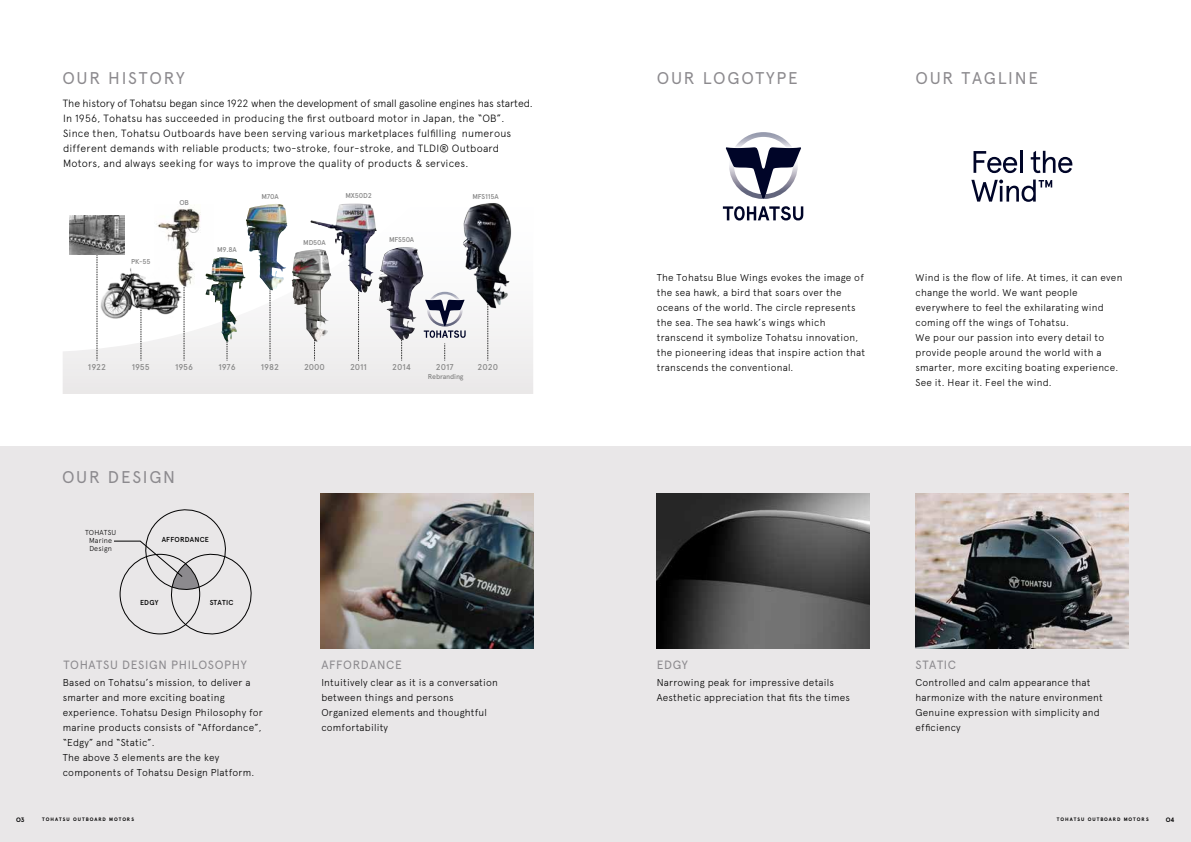
<style>
.page{position:relative;width:1191px;height:842px;background:#fff}
.page>*{position:absolute;margin:0;border:0;box-sizing:border-box;transform-origin:0 0}
.t1{font:17px "Apercu";letter-spacing:.1em;color:#8c8a8e}
.t2{font:12px "Apercu";letter-spacing:.05em;color:#8c8a8e}
.t3{font:300 10.5px/15px "Apercu";letter-spacing:.02em;color:#000}
.t4{font:300 10px/15px "Apercu";letter-spacing:.02em;color:#000}
.t5{font:500 8.5px "Apercu";color:#898989}
.t6{font:500 7.2px "Apercu";letter-spacing:.025em;color:#000}
.t7{font:300 7.2px/8.1px "Apercu";letter-spacing:.025em;color:#000;text-align:center}
.t8{font:500 7.1px "Apercu";letter-spacing:-.025em;color:#898989}
.t9{font:700 6.4px "Apercu";color:#000}
.t10{font:700 5px "Apercu";letter-spacing:.195em;color:#000}
.s1{font-family:"Koz Min Pr 6 N";font-weight:400}
.s2{font-size:6.4px}
</style>
<div class="page">
<div style="left:0;top:446px;width:1191px;height:396px;background:#e9e7e8"></div>
<svg style="left:63px;top:203px;width:470px;height:191px"></svg>
<img style="left:155px;top:205px;width:59px;height:83px">
<svg style="left:184px;top:286px;width:1px;height:75px"></svg>
<svg style="left:97px;top:254px;width:1px;height:107px"></svg>
<img style="left:69px;top:215px;width:56px;height:39px">
<svg style="left:401px;top:335px;width:1px;height:26px"></svg>
<img style="left:378px;top:247px;width:26px;height:63px">
<svg style="left:358px;top:287px;width:1px;height:74px"></svg>
<img style="left:310px;top:203px;width:44px;height:51px">
<svg style="left:314px;top:342px;width:1px;height:19px"></svg>
<img style="left:291px;top:249px;width:40px;height:93px">
<svg style="left:270px;top:290px;width:1px;height:71px"></svg>
<img style="left:246px;top:204px;width:40px;height:86px">
<svg style="left:227px;top:342px;width:1px;height:19px"></svg>
<img style="left:205px;top:257px;width:40px;height:85px">
<svg style="left:424px;top:292px;width:41px;height:69px"></svg>
<svg style="left:487px;top:312px;width:1px;height:49px"></svg>
<svg style="left:141px;top:318px;width:1px;height:43px"></svg>
<img style="left:100px;top:268px;width:82px;height:50px">
<img style="left:320px;top:493px;width:213px;height:156px">
<svg style="left:114px;top:509px;width:138px;height:126px"></svg>
<svg style="left:973px;top:151px;width:44px;height:22px"></svg>
<hr style="left:1019px;top:151px;width:3px;height:22px;background:#000528">
<svg style="left:1030px;top:151px;width:42px;height:22px"></svg>
<svg style="left:971px;top:180px;width:81px;height:22px"></svg>
<svg style="left:725px;top:132px;width:76px;height:67px"></svg>
<svg style="left:723px;top:206px;width:80px;height:15px"></svg>
<img style="left:915px;top:493px;width:213px;height:156px">
<img style="left:657px;top:493px;width:212px;height:156px">
<img style="left:457px;top:203px;width:59px;height:109px">
<h1 class="t1" style="left:62px;top:68px;width:124px">OUR HISTORY</h1>
<p class="t3" style="left:63px;top:96px;width:471px">The history of Tohatsu began since 1922 when the development of small gasoline engines has started.<br>In 1956, Tohatsu has succeeded in producing the first outboard motor in Japan, the “OB”.<br>Since then, Tohatsu Outboards have been serving various marketplaces fulfilling numerous different demands with reliable products; two-stroke, four-stroke, and TLDI® Outboard Motors, and always seeking for ways to improve the quality of products &amp; services.</p>
<p class="t8" style="left:131px;top:258px;width:21px">PK-55</p>
<p class="t8" style="left:179px;top:198px;width:11px">OB</p>
<p class="t8" style="left:217px;top:246px;width:21px">M9.8A</p>
<p class="t8" style="left:261px;top:193px;width:19px">M70A</p>
<p class="t8" style="left:303px;top:238px;width:24px">MD50A</p>
<p class="t8" style="left:345px;top:192px;width:28px">MX50D2</p>
<p class="t8" style="left:389px;top:235px;width:27px">MFS50A</p>
<p class="t8" style="left:472px;top:192px;width:28px">MFS115A</p>
<p class="t5" style="left:88px;top:362px;width:20px">1922</p>
<p class="t5" style="left:175px;top:362px;width:20px">1956</p>
<p class="t5" style="left:132px;top:362px;width:20px">1955</p>
<p class="t5" style="left:218px;top:362px;width:19px">1976</p>
<p class="t5" style="left:436px;top:362px;width:19px">2017</p>
<p class="t8" style="left:428px;top:372px;width:37px">Rebranding</p>
<p class="t5" style="left:261px;top:362px;width:20px">1982</p>
<p class="t5" style="left:304px;top:362px;width:22px">2000</p>
<p class="t5" style="left:350px;top:362px;width:18px">2011</p>
<p class="t5" style="left:392px;top:362px;width:20px">2014</p>
<p class="t5" style="left:477px;top:362px;width:22px">2020</p>
<h1 class="t1" style="left:62px;top:466px;width:115px">OUR DESIGN</h1>
<p class="t7" style="left:85px;top:528px;width:33px">TOHATSU<br>Marine<br>Design</p>
<p class="t6" style="left:162px;top:535px;width:49px">AFFORDANCE</p>
<p class="t6" style="left:140px;top:598px;width:20px">EDGY</p>
<p class="t6" style="left:210px;top:598px;width:25px">STATIC</p>
<p class="t2" style="left:63px;top:658px;width:185px">TOHATSU DESIGN PHILOSOPHY</p>
<p class="t2" style="left:321px;top:658px;width:82px">AFFORDANCE</p>
<p class="t4" style="left:63px;top:675px;width:202px">Based on Tohatsu’s mission, to deliver a smarter and more exciting boating experience. Tohatsu Design Philosophy for marine products consists of “Affordance”, “Edgy” and “Static”.<br>The above 3 elements are the key components of Tohatsu Design Platform.</p>
<p class="t4" style="left:321px;top:675px;width:178px">Intuitively clear as it is a conversation between things and persons<br>Organized elements and thoughtful comfortability</p>
<h1 class="t1" style="left:657px;top:68px;width:142px">OUR LOGOTYPE</h1>
<h1 class="t1" style="left:915px;top:68px;width:124px">OUR TAGLINE</h1>
<p class="t4" style="left:657px;top:270px;width:210px">The Tohatsu Blue Wings evokes the image of the sea hawk, a bird that soars over the oceans of the world. The circle represents the sea. The sea hawk’s wings which transcend it symbolize Tohatsu innovation, the pioneering ideas that inspire action that transcends the conventional.</p>
<p class="t4" style="left:915px;top:270px;width:208px">Wind is the flow of life. At times, it can even change the world. We want people everywhere to feel the exhilarating wind coming off the wings of Tohatsu.<br>We pour our passion into every detail to provide people around the world with a smarter, more exciting boating experience.<br>See it. Hear it. Feel the wind.</p>
<p class="t2" style="left:657px;top:658px;width:33px">EDGY</p>
<p class="t4" style="left:657px;top:675px;width:195px">Narrowing peak for impressive details<br>Aesthetic appreciation that fits the times</p>
<p class="t2" style="left:915px;top:658px;width:42px">STATIC</p>
<p class="t4" style="left:915px;top:675px;width:189px">Controlled and calm appearance that harmonize with the nature environment<br>Genuine expression with simplicity and efficiency</p>
<p class="t9" style="left:16px;top:816px;width:10px">O3</p>
<p class="t10" style="left:42px;top:817px;width:94px">TOHATSU OUTBOARD MOTORS</p>
<p class="t10" style="left:1056px;top:817px;width:119px">TOHATSU OUTBOARD MOTORS<span class="s1">　　　</span><span class="s2">O4</span></p>
</div>
